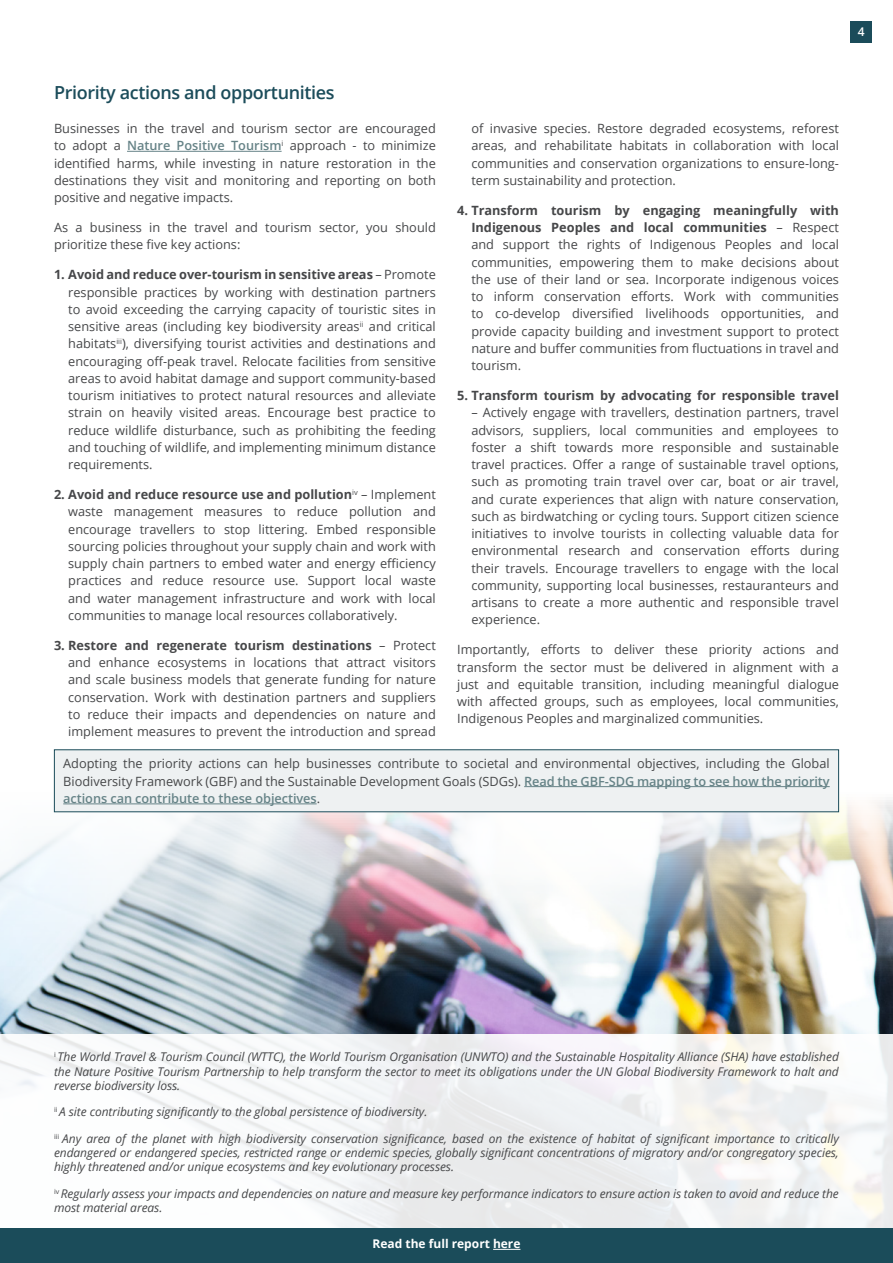
<style>
.page{position:relative;width:893px;height:1263px;background:#fff}
.page>*{position:absolute;margin:0;border:0;box-sizing:border-box;transform-origin:0 0}
.t1{font:600 18px "Open Sans";letter-spacing:-.02em;color:#1b4c5a}
.t2{font:12.75px/17.2px "Open Sans";color:#464749;text-align:justify}
.t3{font:700 12.75px "Open Sans";color:#464749}
.t4{font:italic 12px/14.4px "Open Sans";letter-spacing:-.005em;color:#464749;text-align:justify}
.t5{font:700 12px "Open Sans";color:#fff}
.t6{font:600 12px "Open Sans";color:#fff}
.s1{font-weight:600;color:#668387}
.s2{font-weight:700}
</style>
<div class="page">
<img style="left:0;top:784px;width:893px;height:250px">
<hr style="left:127px;top:151px;width:155px;height:1px;background:#668387">
<svg style="left:0;top:1034px;width:893px;height:195px;fill:#f5f5f7"></svg>
<div style="left:54px;top:750px;width:785px;height:62px;background:#eef1f2"></div>
<hr style="left:524px;top:786px;width:306px;height:1px;background:#668387">
<hr style="left:63px;top:803px;width:254px;height:1px;background:#668387">
<div style="left:0;top:1229px;width:893px;height:34px;background:#1b4c5a"></div>
<svg style="left:493px;top:1249px;width:27px;height:1px"></svg>
<div style="left:850px;top:21px;width:22px;height:21px;background:#1b4c5a"></div>
<p class="t6" style="left:858px;top:24px;width:8px">4</p>
<p class="t1" style="left:54px;top:80px;width:282px">Priority actions and opportunities</p>
<p class="t2" style="left:54px;top:119px;width:383px">Businesses in the travel and tourism sector are encouraged to adopt a <span class="s1">Nature Positive Tourism</span><sup>i</sup> approach - to minimize identified harms, while investing in nature restoration in the destinations they visit and monitoring and reporting on both positive and negative impacts.</p>
<p class="t2" style="left:54px;top:218px;width:383px">As a business in the travel and tourism sector, you should prioritize these five key actions:</p>
<p class="t2" style="left:68px;top:266px;width:369px;text-indent:-14px"><span class="s2">1. Avoid and reduce over-tourism in sensitive areas</span> – Promote responsible practices by working with destination partners to avoid exceeding the carrying capacity of touristic sites in sensitive areas (including key biodiversity areas<sup>ii</sup> and critical habitats<sup>iii</sup>), diversifying tourist activities and destinations and encouraging off-peak travel. Relocate facilities from sensitive areas to avoid habitat damage and support community-based tourism initiatives to protect natural resources and alleviate strain on heavily visited areas. Encourage best practice to reduce wildlife disturbance, such as prohibiting the feeding and touching of wildlife, and implementing minimum distance requirements.</p>
<p class="t2" style="left:68px;top:486px;width:369px;text-indent:-14px"><span class="s2">2. Avoid and reduce resource use and pollution</span><sup>iv</sup> – Implement waste management measures to reduce pollution and encourage travellers to stop littering. Embed responsible sourcing policies throughout your supply chain and work with supply chain partners to embed water and energy efficiency practices and reduce resource use. Support local waste and water management infrastructure and work with local communities to manage local resources collaboratively.</p>
<p class="t2" style="left:68px;top:636px;width:369px;text-indent:-14px"><span class="s2">3. Restore and regenerate tourism destinations</span> – Protect and enhance ecosystems in locations that attract visitors and scale business models that generate funding for nature conservation. Work with destination partners and suppliers to reduce their impacts and dependencies on nature and implement measures to prevent the introduction and spread</p>
<p class="t2" style="left:471px;top:119px;width:369px">of invasive species. Restore degraded ecosystems, reforest areas, and rehabilitate habitats in collaboration with local communities and conservation organizations to ensure-long&shy;term sustainability and protection.</p>
<p class="t2" style="left:471px;top:201px;width:369px;text-indent:-14px"><span class="s2">4. Transform tourism by engaging meaningfully with Indigenous Peoples and local communities</span> – Respect and support the rights of Indigenous Peoples and local communities, empowering them to make decisions about the use of their land or sea. Incorporate indigenous voices to inform conservation efforts. Work with communities to co-develop diversified livelihoods opportunities, and provide capacity building and investment support to protect nature and buffer communities from fluctuations in travel and tourism.</p>
<p class="t3" style="left:457px;top:386px;width:383px">5. Transform tourism by advocating for responsible travel</p>
<p class="t2" style="left:471px;top:404px;width:369px">– Actively engage with travellers, destination partners, travel advisors, suppliers, local communities and employees to foster a shift towards more responsible and sustainable travel practices. Offer a range of sustainable travel options, such as promoting train travel over car, boat or air travel, and curate experiences that align with nature conservation, such as birdwatching or cycling tours. Support citizen science initiatives to involve tourists in collecting valuable data for environmental research and conservation efforts during their travels. Encourage travellers to engage with the local community, supporting local businesses, restauranteurs and artisans to create a more authentic and responsible travel experience.</p>
<p class="t2" style="left:457px;top:641px;width:383px">Importantly, efforts to deliver these priority actions and transform the sector must be delivered in alignment with a just and equitable transition, including meaningful dialogue with affected groups, such as employees, local communities, Indigenous Peoples and marginalized communities.</p>
<p class="t2" style="left:63px;top:755px;width:768px">Adopting the priority actions can help businesses contribute to societal and environmental objectives, including the Global Biodiversity Framework (GBF) and the Sustainable Development Goals (SDGs). <span class="s1">Read the GBF-SDG mapping to see how the priority actions can contribute to these objectives</span>.</p>
<p class="t4" style="left:54px;top:1049px;width:786px"><sup>i</sup> The World Travel &amp; Tourism Council (WTTC), the World Tourism Organisation (UNWTO) and the Sustainable Hospitality Alliance (SHA) have established the Nature Positive Tourism Partnership to help transform the sector to meet its obligations under the UN Global Biodiversity Framework to halt and reverse biodiversity loss.</p>
<p class="t4" style="left:54px;top:1104px;width:375px"><sup>ii</sup> A site contributing significantly to the global persistence of biodiversity.</p>
<p class="t4" style="left:54px;top:1131px;width:786px"><sup>iii</sup> Any area of the planet with high biodiversity conservation significance, based on the existence of habitat of significant importance to critically endangered or endangered species, restricted range or endemic species, globally significant concentrations of migratory and/or congregatory species, highly threatened and/or unique ecosystems and key evolutionary processes.</p>
<p class="t4" style="left:54px;top:1186px;width:786px"><sup>iv</sup> Regularly assess your impacts and dependencies on nature and measure key performance indicators to ensure action is taken to avoid and reduce the most material areas.</p>
<p class="t5" style="left:372px;top:1235px;width:149px">Read the full report here</p>
</div>
